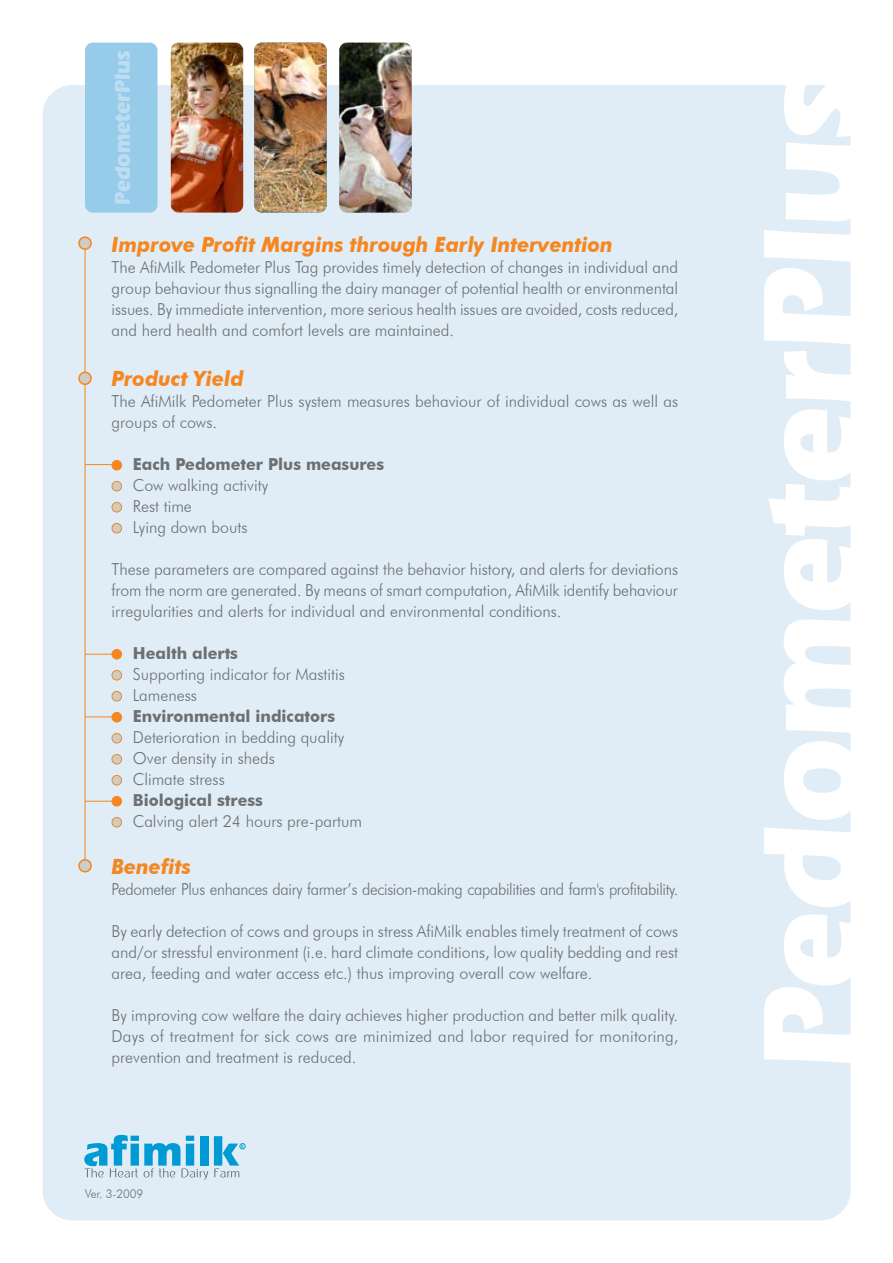
<style>
.page{position:relative;width:893px;height:1263px;background:#fff}
.page>*{position:absolute;margin:0;border:0;box-sizing:border-box;transform-origin:0 0}
.t1{font:700 143.25px "Eras IT Cby BT";letter-spacing:-.01em;color:#fff;scale:.96 1}
.t2{font:700 22.35px "Eras IT Cby BT";letter-spacing:-.01em;color:#bdddf1;scale:.96 1}
.t3{font:italic 700 21px "Futura BT";color:#f6861f;scale:.96 1}
.t4{font:300 16.5px/21px "Futura BT";color:#6d6f71}
.t5{font:300 16.5px "Futura BT";letter-spacing:-.02em;color:#6d6f71;scale:.93 1}
.t6{font:700 16.5px "Futura BT";color:#6d6f71}
.t7{font:300 12px "Futura BT";color:#6d6f71}
</style>
<div class="page">
<div style="left:43px;top:85px;width:807px;height:1135px;background:#e0edf7;border-radius:30px"></div>
<img style="left:339px;top:43px;width:73px;height:170px">
<img style="left:254px;top:43px;width:73px;height:170px">
<img style="left:171px;top:43px;width:72px;height:170px">
<div style="left:85px;top:43px;width:72px;height:170px;background:#96cbea;border-radius:8px"></div>
<svg style="left:84px;top:1135px;width:124px;height:45px"></svg>
<div style="left:200px;top:1136px;width:8px;height:29px;background:#009ad4"></div>
<svg style="left:214px;top:1136px;width:31px;height:41px"></svg>
<div style="left:112px;top:460px;width:10px;height:10px;background:#f6861f;border-radius:50%"></div>
<div style="left:112px;top:460px;width:10px;height:10px;border:1px solid #f6861f;border-radius:50%"></div>
<div style="left:112px;top:481px;width:10px;height:10px;background:#cccdc8;border-radius:50%"></div>
<div style="left:112px;top:481px;width:10px;height:10px;border:1px solid #f6861f;border-radius:50%"></div>
<div style="left:112px;top:502px;width:10px;height:10px;background:#cccdc8;border-radius:50%"></div>
<div style="left:112px;top:502px;width:10px;height:10px;border:1px solid #f6861f;border-radius:50%"></div>
<div style="left:112px;top:523px;width:10px;height:10px;background:#cccdc8;border-radius:50%"></div>
<div style="left:112px;top:523px;width:10px;height:10px;border:1px solid #f6861f;border-radius:50%"></div>
<div style="left:112px;top:649px;width:10px;height:10px;background:#f6861f;border-radius:50%"></div>
<div style="left:112px;top:649px;width:10px;height:10px;border:1px solid #f6861f;border-radius:50%"></div>
<div style="left:112px;top:670px;width:10px;height:10px;background:#cccdc8;border-radius:50%"></div>
<div style="left:112px;top:670px;width:10px;height:10px;border:1px solid #f6861f;border-radius:50%"></div>
<div style="left:112px;top:691px;width:10px;height:10px;background:#cccdc8;border-radius:50%"></div>
<div style="left:112px;top:691px;width:10px;height:10px;border:1px solid #f6861f;border-radius:50%"></div>
<div style="left:112px;top:712px;width:10px;height:10px;background:#f6861f;border-radius:50%"></div>
<div style="left:112px;top:712px;width:10px;height:10px;border:1px solid #f6861f;border-radius:50%"></div>
<div style="left:112px;top:733px;width:10px;height:10px;background:#cccdc8;border-radius:50%"></div>
<div style="left:112px;top:733px;width:10px;height:10px;border:1px solid #f6861f;border-radius:50%"></div>
<div style="left:112px;top:754px;width:10px;height:10px;background:#cccdc8;border-radius:50%"></div>
<div style="left:112px;top:754px;width:10px;height:10px;border:1px solid #f6861f;border-radius:50%"></div>
<div style="left:112px;top:775px;width:10px;height:10px;background:#cccdc8;border-radius:50%"></div>
<div style="left:112px;top:775px;width:10px;height:10px;border:1px solid #f6861f;border-radius:50%"></div>
<div style="left:112px;top:796px;width:10px;height:10px;background:#f6861f;border-radius:50%"></div>
<div style="left:112px;top:796px;width:10px;height:10px;border:1px solid #f6861f;border-radius:50%"></div>
<div style="left:112px;top:817px;width:10px;height:10px;background:#cccdc8;border-radius:50%"></div>
<div style="left:112px;top:817px;width:10px;height:10px;border:1px solid #f6861f;border-radius:50%"></div>
<hr style="left:85px;top:244px;width:1px;height:620px;background:#f6861f">
<div style="left:79px;top:237px;width:12px;height:12px;background:#cccdc8;border-radius:50%"></div>
<div style="left:78px;top:236px;width:14px;height:14px;border:2px solid #f6861f;border-radius:50%"></div>
<div style="left:79px;top:372px;width:12px;height:12px;background:#cccdc8;border-radius:50%"></div>
<div style="left:78px;top:372px;width:14px;height:13px;border:2px solid #f6861f;border-radius:50%"></div>
<div style="left:79px;top:860px;width:12px;height:12px;background:#cccdc8;border-radius:50%"></div>
<div style="left:78px;top:859px;width:14px;height:13px;border:2px solid #f6861f;border-radius:50%"></div>
<hr style="left:85px;top:464px;width:32px;height:1px;background:#f6861f">
<hr style="left:85px;top:654px;width:32px;height:1px;background:#f6861f">
<hr style="left:85px;top:716px;width:32px;height:1px;background:#f6861f">
<hr style="left:85px;top:801px;width:32px;height:1px;background:#f6861f">
<h2 class="t2" style="left:108px;top:205px;width:162px;rotate:-90deg">PedometerPlus</h2>
<p class="t3" style="left:112px;top:232px;width:523px">Improve Profit Margins through Early Intervention</p>
<p class="t4" style="left:112px;top:256px;width:568px;text-align:justify">The AfiMilk Pedometer Plus Tag provides timely detection of changes in individual and group behaviour thus signalling the dairy manager of potential health or environmental issues. By immediate intervention, more serious health issues are avoided, costs reduced, and herd health and comfort levels are maintained.</p>
<p class="t3" style="left:112px;top:366px;width:139px">Product Yield</p>
<p class="t4" style="left:112px;top:391px;width:568px">The AfiMilk Pedometer Plus system measures behaviour of individual cows as well as groups of cows.</p>
<p class="t6" style="left:133px;top:454px;width:253px">Each Pedometer Plus measures</p>
<p class="t4" style="left:133px;top:475px;width:137px">Cow walking activity<br>Rest time<br>Lying down bouts</p>
<p class="t4" style="left:112px;top:559px;width:568px;text-align:justify">These parameters are compared against the behavior history, and alerts for deviations from the norm are generated. By means of smart computation, AfiMilk identify behaviour irregularities and alerts for individual and environmental conditions.</p>
<p class="t6" style="left:133px;top:643px;width:107px">Health alerts</p>
<p class="t4" style="left:133px;top:664px;width:214px">Supporting indicator for Mastitis<br>Lameness</p>
<p class="t6" style="left:133px;top:706px;width:204px">Environmental indicators</p>
<p class="t4" style="left:133px;top:727px;width:213px">Deterioration in bedding quality<br>Over density in sheds<br>Climate stress</p>
<p class="t6" style="left:133px;top:790px;width:132px">Biological stress</p>
<p class="t4" style="left:133px;top:811px;width:231px">Calving alert 24 hours pre-partum</p>
<p class="t3" style="left:112px;top:853px;width:84px">Benefits</p>
<p class="t5" style="left:112px;top:879px;width:611px">Pedometer Plus enhances dairy farmer s’ decision-making capabilities and farms' profitability.</p>
<p class="t4" style="left:112px;top:920px;width:568px;text-align:justify">By early detection of cows and groups in stress AfiMilk enables timely treatment of cows and/or stressful environment .e. i( hard climate conditions, low quality bedding and rest area, feeding and water access etc ) . thus improving overall cow welfare.</p>
<p class="t4" style="left:112px;top:1004px;width:568px">By improving cow welfare the dairy achieves higher production and better milk quality.<br>Days of treatment for sick cows are minimized and labor required for monitoring,</p>
<p class="t4" style="left:112px;top:1046px;width:246px">prevention and treatment is reduced.</p>
<p class="t7" style="left:85px;top:1186px;width:60px">Ver. 3-2009</p>
<h1 class="t1" style="left:722px;top:1069px;width:1034px;rotate:-90deg">PedometerPlus</h1>
</div>
